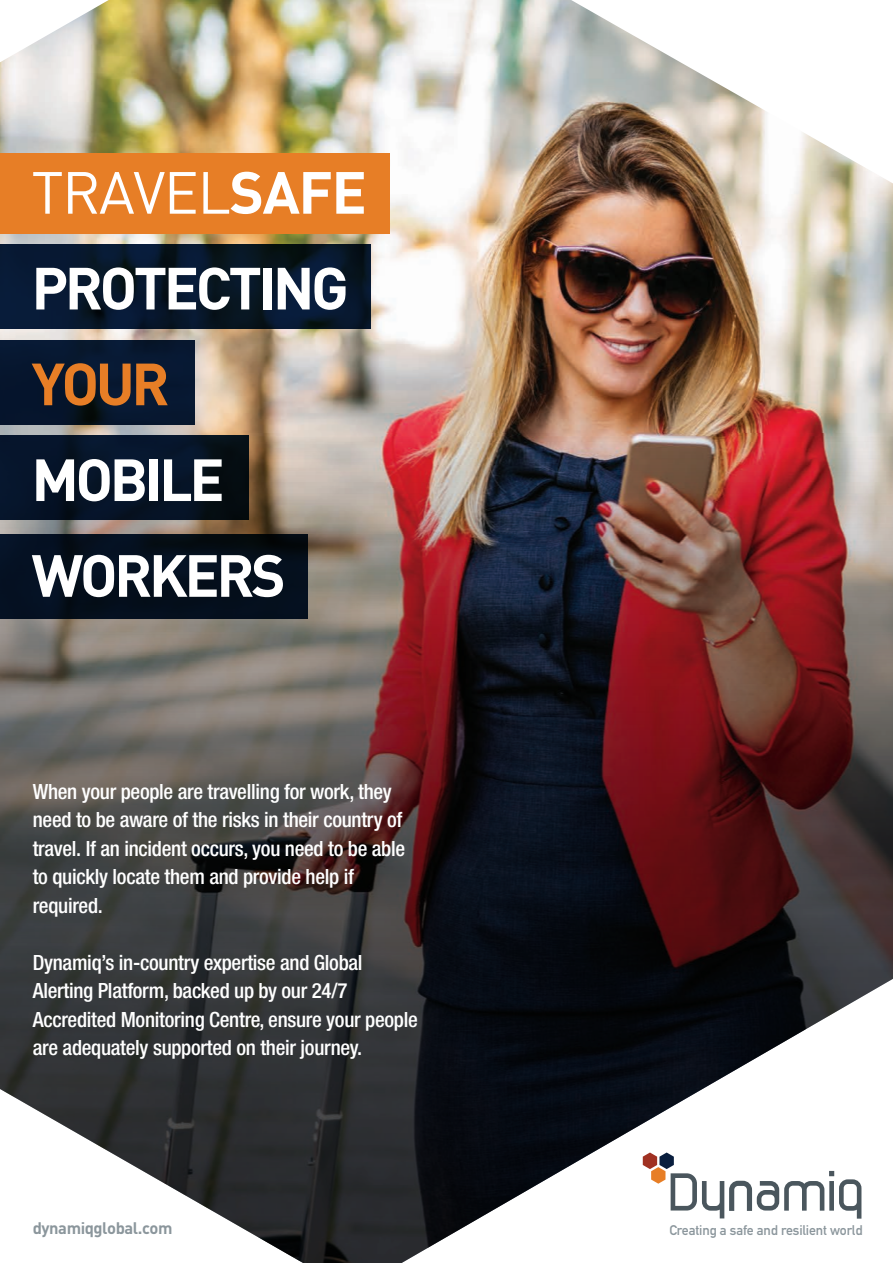
<style>
.page{position:relative;width:893px;height:1263px;background:#fff}
.page>*{position:absolute;margin:0;border:0;box-sizing:border-box;transform-origin:0 0}
.t1{font:58.5px/95.7px "DINOT Bold";letter-spacing:-.06em;color:#fff}
.t2{font:58.5px "DINOT Regular";letter-spacing:-.025em;color:#fff}
.t3{font:58.5px "DINOT Bold";color:#e77e26}
.t4{font:500 condensed 21px/28.5px "Helvetica Neue LT Std";letter-spacing:-.015em;color:#fff}
.t5{font:16.5px "DINOT Bold";letter-spacing:-.025em;color:#8b969c}
.t6{font:700 13.8px "DIN Alternate";letter-spacing:-.01em;color:#8b969c}
.s1{font-family:"DINOT Bold"}
</style>
<div class="page">
<img style="left:0;top:0;width:893px;height:433px">
<img style="left:0;top:433px;width:893px;height:830px">
<div style="left:0;top:153px;width:390px;height:81px;background:#e77e26"></div>
<svg style="left:0;top:245px;width:371px;height:84px;fill:#08182f"></svg>
<div style="left:0;top:340px;width:194px;height:84px;background:#071730"></div>
<svg style="left:0;top:436px;width:248px;height:84px;fill:#061428"></svg>
<div style="left:0;top:535px;width:308px;height:84px;background:#05101e"></div>
<svg style="left:643px;top:1152px;width:218px;height:66px"></svg>
<h1 class="t2" style="left:31px;top:156px;width:337px">TRAVEL<span class="s1">SAFE</span></h1>
<h1 class="t1" style="left:31px;top:239px;width:319px">PROTECTING</h1>
<h1 class="t3" style="left:31px;top:346px;width:140px">YOUR</h1>
<h1 class="t1" style="left:31px;top:430px;width:256px">MOBILE<br>WORKERS</h1>
<p class="t4" style="left:33px;top:776px;width:374px">When your people are travelling for work, they need to be aware of the risks in their country of travel. If an incident occurs, you need to be able to quickly locate them and provide help if required.</p>
<p class="t4" style="left:33px;top:947px;width:387px">Dynamiq’s in-country expertise and Global Alerting Platform, backed up by our 24/7<br>Accredited Monitoring Centre, ensure your people are adequately supported on their journey.</p>
<p class="t5" style="left:33px;top:1217px;width:141px">dynamiqglobal.com</p>
<p class="t6" style="left:669px;top:1219px;width:195px">Creating a safe and resilient world</p>
</div>
